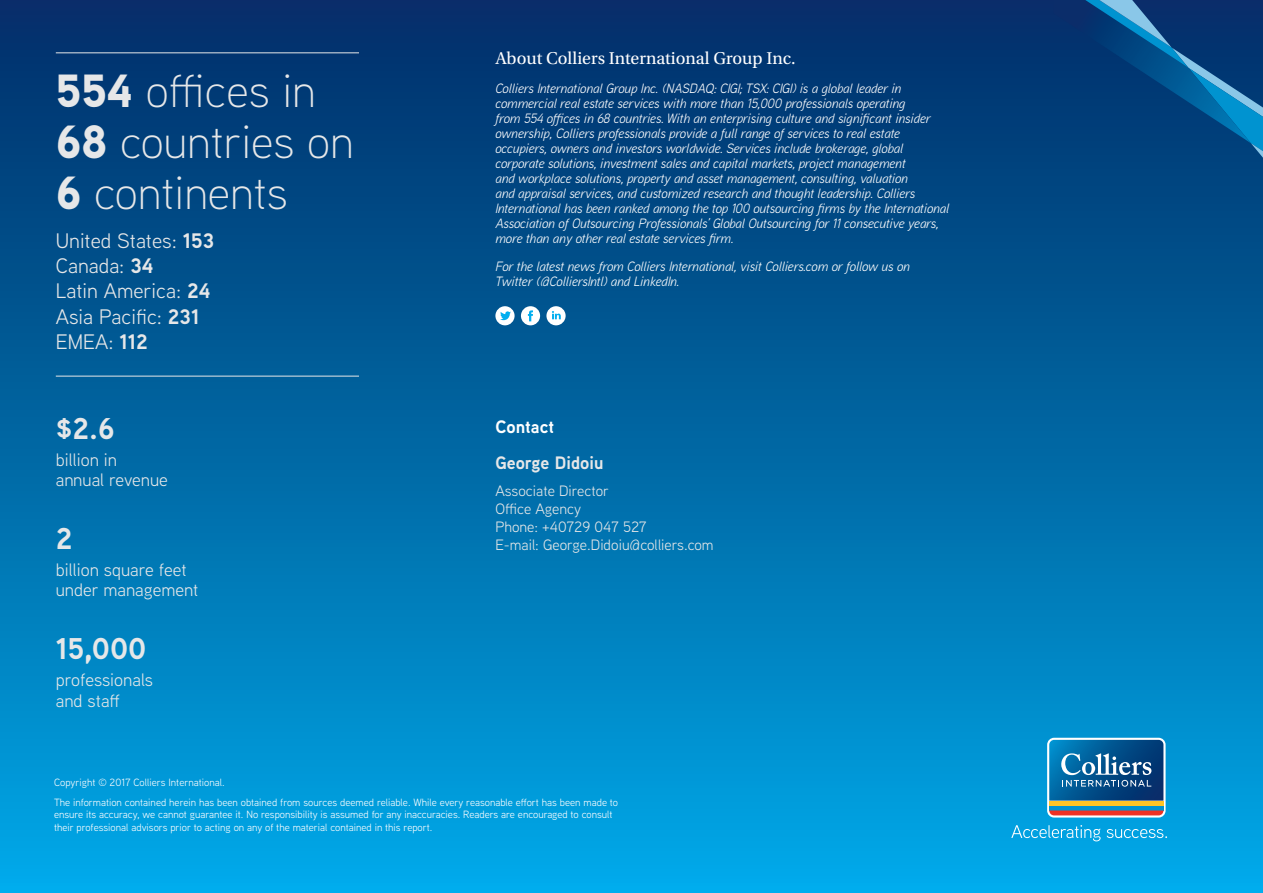
<style>
.page{position:relative;width:1263px;height:893px;background:#fff}
.page>*{position:absolute;margin:0;border:0;box-sizing:border-box;transform-origin:0 0}
.t1{font:300 46.5px/51px "Aaux Next";color:#e6e7e8}
.t2{font:700 30px "Aaux Next";color:#e6e7e8}
.t3{font:21px/25.2px "Aaux Next";color:#e6e7e8}
.t4{font:18px/20.2px "Aaux Next";color:#e6e7e8}
.t5{font:18px "Utopia Std";color:#fff}
.t6{font:700 18px "Aaux Next";color:#e6e7e8}
.t7{font:700 18px "Aaux Next";color:#fff}
.t8{font:15px/18px "Aaux Next";color:#e6e7e8}
.t9{font:italic 13.5px/15px "Aaux Next";color:#fff}
.t10{font:10.5px/19.4px "Aaux Next";color:#fff}
.s1{font-weight:900}
.s2{font-weight:700}
</style>
<div class="page">
<div style="left:0;top:0;width:1263px;height:893px;background:linear-gradient(to bottom,#012b65,#00a8e7)"></div>
<div style="left:521px;top:306px;width:19px;height:19px;background:#fff;border-radius:50%"></div>
<svg style="left:528px;top:310px;width:5px;height:11px"></svg>
<svg style="left:546px;top:306px;width:20px;height:19px"></svg>
<svg style="left:552px;top:311px;width:9px;height:8px"></svg>
<svg style="left:495px;top:306px;width:20px;height:19px"></svg>
<svg style="left:500px;top:311px;width:11px;height:10px"></svg>
<hr style="left:56px;top:52px;width:303px;height:1px;background:#e6e7e8">
<hr style="left:56px;top:376px;width:303px;height:1px;background:#e6e7e8">
<svg style="left:1053px;top:0;width:210px;height:158px;background:#084782"></svg>
<svg style="left:1047px;top:738px;width:118px;height:79px;background:#457596"></svg>
<svg style="left:1011px;top:825px;width:89px;height:16px"></svg>
<svg style="left:1107px;top:829px;width:60px;height:9px"></svg>
<h1 class="t1" style="left:56px;top:64px;width:299px"><span class="s1">554</span> offices in<br><span class="s1">68</span> countries on<br><span class="s1">6</span> continents</h1>
<h3 class="t3" style="left:56px;top:227px;width:160px">United States: <span class="s2">153<br></span>Canada: <span class="s2">34<br></span>Latin America: <span class="s2">24<br></span>Asia Pacific: <span class="s2">231<br></span>EMEA: <span class="s2">112</span></h3>
<h2 class="t2" style="left:56px;top:407px;width:60px">$2.6</h2>
<h3 class="t4" style="left:56px;top:449px;width:114px">billion in annual revenue</h3>
<h2 class="t2" style="left:56px;top:517px;width:18px">2</h2>
<h3 class="t4" style="left:56px;top:559px;width:144px">billion square feet under management</h3>
<h2 class="t2" style="left:56px;top:628px;width:92px">15,000</h2>
<h3 class="t4" style="left:56px;top:669px;width:99px">professionals and staff</h3>
<h3 class="t5" style="left:495px;top:49px;width:302px">About Colliers International Group Inc.</h3>
<p class="t9" style="left:495px;top:80px;width:455px">Colliers International Group Inc. (NASDAQ: CIGI; TSX: CIGI) is a global leader in commercial real estate services with more than 15,000 professionals operating<br>from 554 offices in 68 countries. With an enterprising culture and significant insider ownership, Colliers professionals provide a full range of services to real estate occupiers, owners and investors worldwide. Services include brokerage, global corporate solutions, investment sales and capital markets, project management<br>and workplace solutions, property and asset management, consulting, valuation<br>and appraisal services, and customized research and thought leadership. Colliers International has been ranked among the top 100 outsourcing firms by the International Association of Outsourcing Professionals’ Global Outsourcing for 11 consecutive years, more than any other real estate services firm.</p>
<p class="t9" style="left:495px;top:259px;width:416px">For the latest news from Colliers International, visit Colliers.com or follow us on<br>Twitter (@ColliersIntl) and LinkedIn.</p>
<h3 class="t7" style="left:495px;top:414px;width:60px">Contact</h3>
<h3 class="t6" style="left:495px;top:450px;width:110px">George Didoiu</h3>
<p class="t8" style="left:495px;top:481px;width:220px">Associate Director<br>Office Agency<br>Phone: +40729 047 527<br>E-mail: George.Didoiu@colliers.com</p>
<p class="t10" style="left:54px;top:772px;width:566px">Copyright © 2017 Colliers International.<br>The information contained herein has been obtained from sources deemed reliable. While every reasonable effort has been made to</p>
<p class="t10" style="left:54px;top:808px;width:560px;line-height:12.6px">ensure its accuracy, we cannot guarantee it. No responsibility is assumed for any inaccuracies. Readers are encouraged to consult their professional advisors prior to acting on any of the material contained in this report.</p>
</div>
